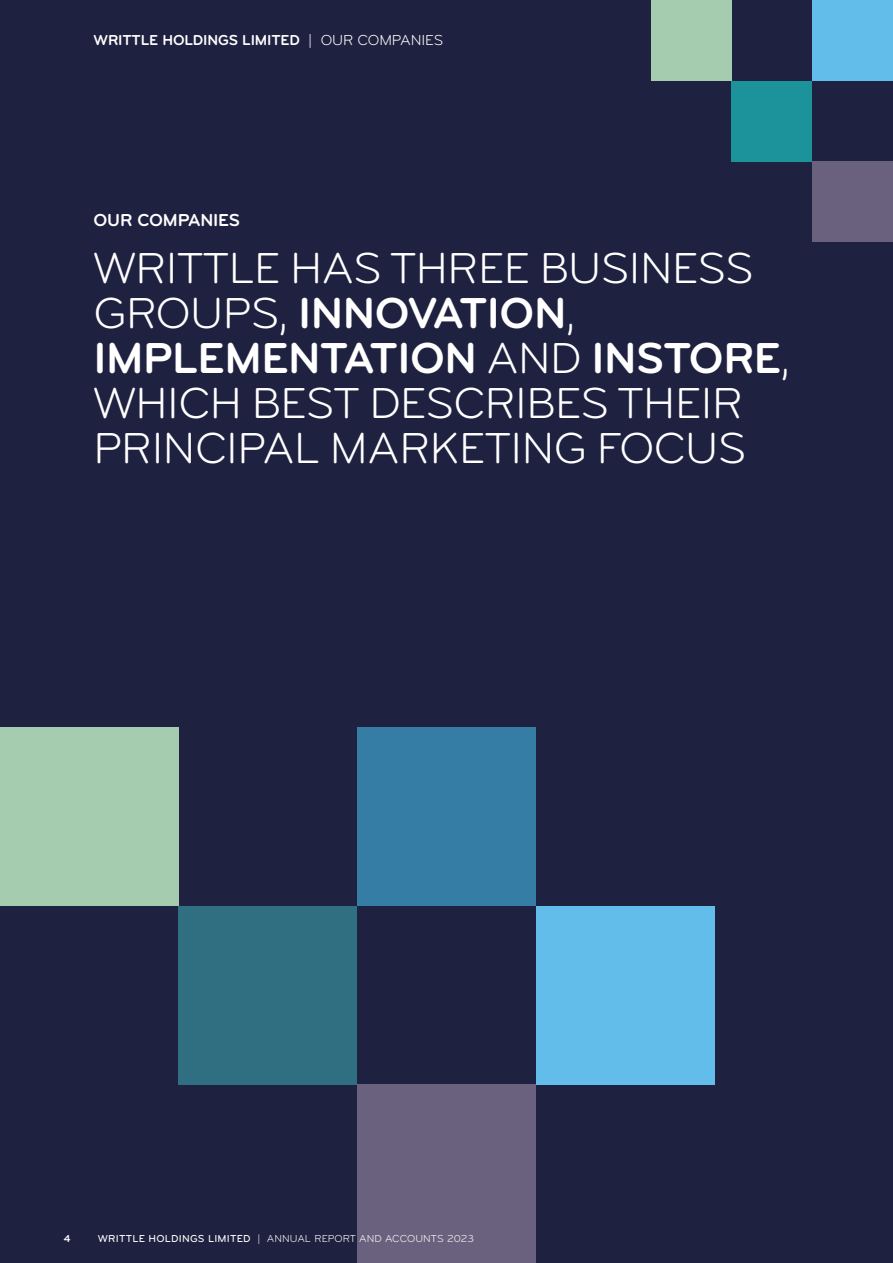
<style>
.page{position:relative;width:893px;height:1263px;background:#1f2140}
.page>*{position:absolute;margin:0;border:0;box-sizing:border-box;transform-origin:0 0}
._05a_Pull_quote_24pt__21{font:45px/45px "Bryant";letter-spacing:-.01em;color:#fff}
.t1{font:700 18px "Bryant";letter-spacing:-.01em;color:#fff}
._01_Main_head_21{font:700 15px "Bryant";letter-spacing:-.01em;color:#fff}
.t2{font:10.5px "Bryant";letter-spacing:.01em;color:#fff}
.t3{font:700 10.5px "Bryant";color:#fff}
.s1{font-weight:400}
.s2{font-weight:700}
.s3{font-weight:500}
</style>
<div class="page">
<div style="left:0;top:727px;width:179px;height:179px;background:#a6ccb0"></div>
<div style="left:357px;top:727px;width:179px;height:179px;background:#367da6"></div>
<div style="left:179px;top:906px;width:178px;height:178px;background:#306e82"></div>
<div style="left:536px;top:906px;width:178px;height:178px;background:#63bdeb"></div>
<div style="left:357px;top:1084px;width:179px;height:179px;background:#69617d"></div>
<div style="left:812px;top:162px;width:81px;height:80px;background:#69617d"></div>
<div style="left:651px;top:0;width:80px;height:81px;background:#a6ccb0"></div>
<div style="left:812px;top:0;width:81px;height:81px;background:#63bdeb"></div>
<div style="left:731px;top:81px;width:81px;height:81px;background:#1c939a"></div>
<p class="_01_Main_head_21" style="left:94px;top:31px;width:351px">WRITTLE HOLDINGS LIMITED <span class="s1">| OUR COMPANIES</span></p>
<p class="t1" style="left:94px;top:209px;width:148px">OUR COMPANIES</p>
<p class="_05a_Pull_quote_24pt__21" style="left:94px;top:246px;width:698px">WRITTLE HAS THREE BUSINESS<br>GROUPS, <span class="s2">INNOVATION</span>,<br><span class="s2">IMPLEMENTATION</span> AND <span class="s2">INSTORE</span>,<br>WHICH BEST DESCRIBES THEIR<br>PRINCIPAL MARKETING FOCUS</p>
<p class="t3" style="left:64px;top:1232px;width:8px">4</p>
<p class="t2" style="left:98px;top:1232px;width:378px"><span class="s3">WRITTLE HOLDINGS LIMITED</span> | ANNUAL REPORT AND ACCOUNTS 2023</p>
</div>
